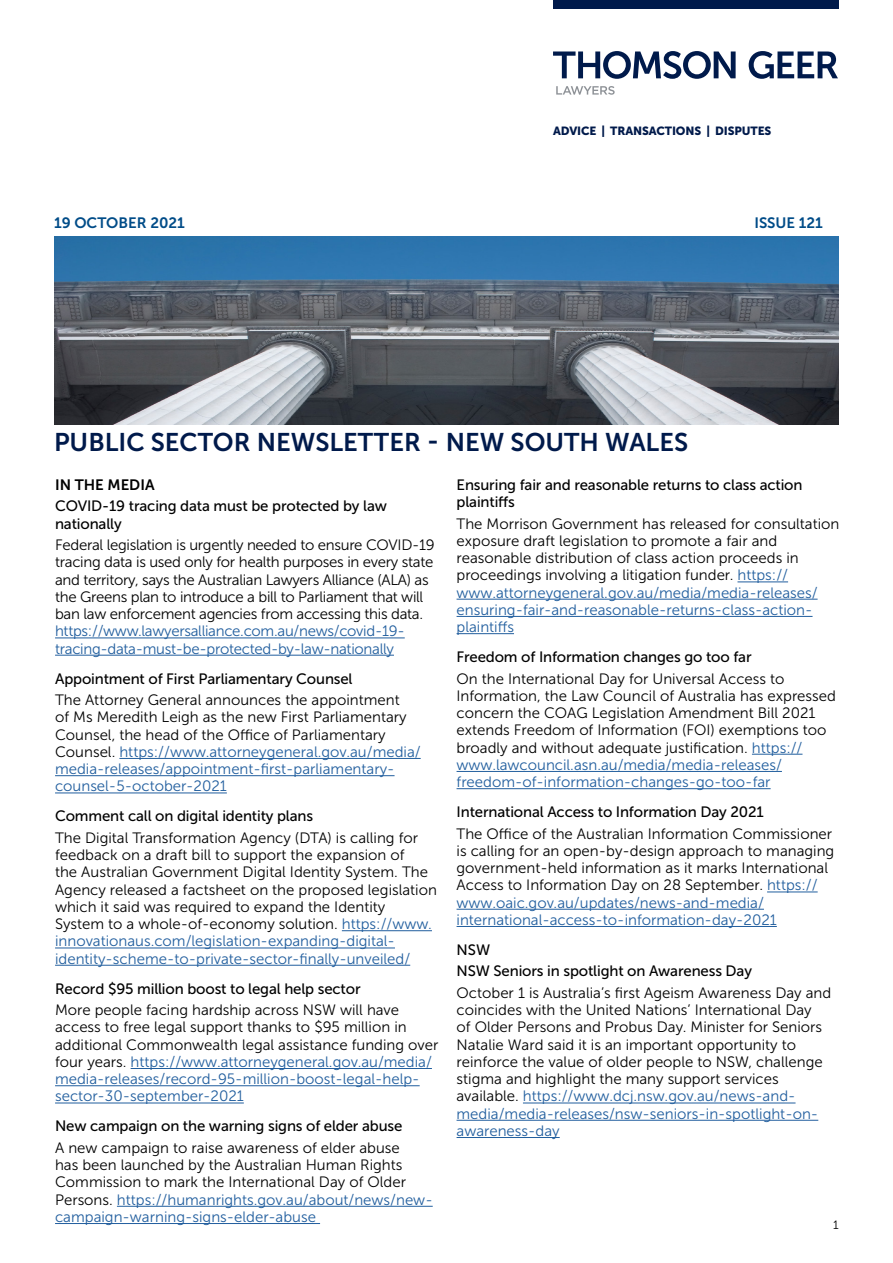
<style>
.page{position:relative;width:893px;height:1263px;background:#fff}
.page>*{position:absolute;margin:0;border:0;box-sizing:border-box;transform-origin:0 0}
.t1{font:25.5px "Museo Sans 700";color:#001a4b}
.t2{font:15px/17.2px "Museo Sans 300";color:#000}
.t3{font:15px/17.2px "Museo Sans 500";letter-spacing:-.01em;color:#000}
.t4{font:15px/17.2px "Museo Sans 300";letter-spacing:-.02em;color:#000}
.t5{font:15px/17.2px "Museo Sans 300";letter-spacing:-.02em;color:#215e9e}
.t6{font:15px "Museo Sans 700";color:#004c88}
.t7{font:15px "Museo Sans 700";color:#000}
.t8{font:12px "Museo Sans 300";color:#000}
.t9{font:11.85px "Museo Sans 900";letter-spacing:-.01em;color:#001a4b}
.s1{color:#215e9e}
</style>
<div class="page">
<img style="left:54px;top:236px;width:785px;height:188px">
<svg style="left:553px;top:51px;width:285px;height:28px"></svg>
<svg style="left:556px;top:86px;width:59px;height:9px"></svg>
<div style="left:553px;top:0;width:286px;height:8px;background:#001a4b"></div>
<hr style="left:55px;top:637px;width:350px;height:1px;background:#215e9e">
<hr style="left:55px;top:655px;width:339px;height:1px;background:#215e9e">
<hr style="left:119px;top:758px;width:302px;height:1px;background:#215e9e">
<hr style="left:55px;top:775px;width:340px;height:1px;background:#215e9e">
<hr style="left:55px;top:792px;width:172px;height:1px;background:#215e9e">
<hr style="left:342px;top:930px;width:90px;height:1px;background:#215e9e">
<hr style="left:55px;top:947px;width:340px;height:1px;background:#215e9e">
<hr style="left:55px;top:965px;width:355px;height:1px;background:#215e9e">
<hr style="left:131px;top:1068px;width:301px;height:1px;background:#215e9e">
<hr style="left:55px;top:1085px;width:365px;height:1px;background:#215e9e">
<hr style="left:55px;top:1102px;width:189px;height:1px;background:#215e9e">
<hr style="left:117px;top:1206px;width:316px;height:1px;background:#215e9e">
<hr style="left:55px;top:1223px;width:265px;height:1px;background:#215e9e">
<hr style="left:737px;top:581px;width:51px;height:1px;background:#215e9e">
<hr style="left:457px;top:599px;width:361px;height:1px;background:#215e9e">
<hr style="left:457px;top:616px;width:355px;height:1px;background:#215e9e">
<hr style="left:457px;top:633px;width:57px;height:1px;background:#215e9e">
<hr style="left:752px;top:754px;width:50px;height:1px;background:#215e9e">
<hr style="left:457px;top:771px;width:325px;height:1px;background:#215e9e">
<hr style="left:457px;top:788px;width:314px;height:1px;background:#215e9e">
<hr style="left:767px;top:891px;width:51px;height:1px;background:#215e9e">
<hr style="left:457px;top:909px;width:307px;height:1px;background:#215e9e">
<hr style="left:457px;top:926px;width:320px;height:1px;background:#215e9e">
<hr style="left:523px;top:1102px;width:272px;height:1px;background:#215e9e">
<hr style="left:457px;top:1120px;width:361px;height:1px;background:#215e9e">
<hr style="left:457px;top:1137px;width:103px;height:1px;background:#215e9e">
<p class="t9" style="left:553px;top:124px;width:220px">ADVICE | TRANSACTIONS | DISPUTES</p>
<p class="t6" style="left:54px;top:215px;width:132px">19 OCTOBER 2021</p>
<p class="t6" style="left:754px;top:215px;width:70px">ISSUE 121</p>
<h1 class="t1" style="left:54px;top:428px;width:636px">PUBLIC SECTOR NEWSLETTER - NEW SOUTH WALES</h1>
<p class="t7" style="left:55px;top:476px;width:101px">IN THE MEDIA</p>
<p class="t3" style="left:55px;top:498px;width:333px">COVID-19 tracing data must be protected by law nationally</p>
<p class="t4" style="left:55px;top:536px;width:381px">Federal legislation is urgently needed to ensure COVID-19 tracing data is used only for health purposes in every state and territory, says the Australian Lawyers Alliance (ALA) as the Greens plan to introduce a bill to Parliament that will ban law enforcement agencies from accessing this data.</p>
<p class="t5" style="left:55px;top:623px;width:351px">https://www.lawyersalliance.com.au/news/covid-19- tracing-data-must-be-protected-by-law-nationally</p>
<p class="t3" style="left:55px;top:670px;width:299px">Appointment of First Parliamentary Counsel</p>
<p class="t2" style="left:55px;top:691px;width:367px">The Attorney General announces the appointment<br>of Ms Meredith Leigh as the new First Parliamentary Counsel, the head of the Office of Parliamentary Counsel. <span class="s1">https://www.attorneygeneral.gov.au/media/ media-releases/appointment-first-parliamentary&shy;counsel-5-october-2021</span></p>
<p class="t3" style="left:55px;top:808px;width:260px">Comment call on digital identity plans</p>
<p class="t2" style="left:55px;top:829px;width:383px">The Digital Transformation Agency (DTA) is calling for feedback on a draft bill to support the expansion of<br>the Australian Government Digital Identity System. The Agency released a factsheet on the proposed legislation which it said was required to expand the Identity System to a whole-of-economy solution. <span class="s1">https://www. innovationaus.com/legislation-expanding-digital&shy;identity-scheme-to-private-sector-finally-unveiled/</span></p>
<p class="t3" style="left:55px;top:980px;width:307px">Record $95 million boost to legal help sector</p>
<p class="t2" style="left:55px;top:1001px;width:385px">More people facing hardship across NSW will have access to free legal support thanks to $95 million in additional Commonwealth legal assistance funding over four years. <span class="s1">https://www.attorneygeneral.gov.au/media/ media-releases/record-95-million-boost-legal-help&shy;sector-30-september-2021</span></p>
<p class="t3" style="left:55px;top:1118px;width:349px">New campaign on the warning signs of elder abuse</p>
<p class="t2" style="left:55px;top:1139px;width:379px">A new campaign to raise awareness of elder abuse<br>has been launched by the Australian Human Rights Commission to mark the International Day of Older Persons. <span class="s1">https://humanrights.gov.au/about/news/new&shy;campaign-warning-signs-elder-abuse</span></p>
<p class="t3" style="left:457px;top:476px;width:347px">Ensuring fair and reasonable returns to class action plaintiffs</p>
<p class="t2" style="left:457px;top:515px;width:384px">The Morrison Government has released for consultation exposure draft legislation to promote a fair and reasonable distribution of class action proceeds in proceedings involving a litigation funder. <span class="s1">https:// www.attorneygeneral.gov.au/media/media-releases/ ensuring-fair-and-reasonable-returns-class-action&shy;plaintiffs</span></p>
<p class="t3" style="left:457px;top:648px;width:297px">Freedom of Information changes go too far</p>
<p class="t2" style="left:457px;top:670px;width:381px">On the International Day for Universal Access to Information, the Law Council of Australia has expressed concern the COAG Legislation Amendment Bill 2021 extends Freedom of Information (FOI) exemptions too broadly and without adequate justification. <span class="s1">https:// www.lawcouncil.asn.au/media/media-releases/ freedom-of-information-changes-go-too-far</span></p>
<p class="t3" style="left:457px;top:803px;width:309px">International Access to Information Day 2021</p>
<p class="t2" style="left:457px;top:825px;width:379px">The Office of the Australian Information Commissioner is calling for an open-by-design approach to managing government-held information as it marks International Access to Information Day on 28 September. <span class="s1">https:// www.oaic.gov.au/updates/news-and-media/ international-access-to-information-day-2021</span></p>
<p class="t3" style="left:457px;top:939px;width:297px;line-height:21.5px">NSW<br>NSW Seniors in spotlight on Awareness Day</p>
<p class="t2" style="left:457px;top:984px;width:376px">October 1 is Australia’s first Ageism Awareness Day and coincides with the United Nations’ International Day<br>of Older Persons and Probus Day. Minister for Seniors Natalie Ward said it is an important opportunity to reinforce the value of older people to NSW, challenge stigma and highlight the many support services available. <span class="s1">https://www.dcj.nsw.gov.au/news-and&shy;media/media-releases/nsw-seniors-in-spotlight-on&shy;awareness-day</span></p>
<p class="t8" style="left:833px;top:1219px;width:7px">1</p>
</div>
